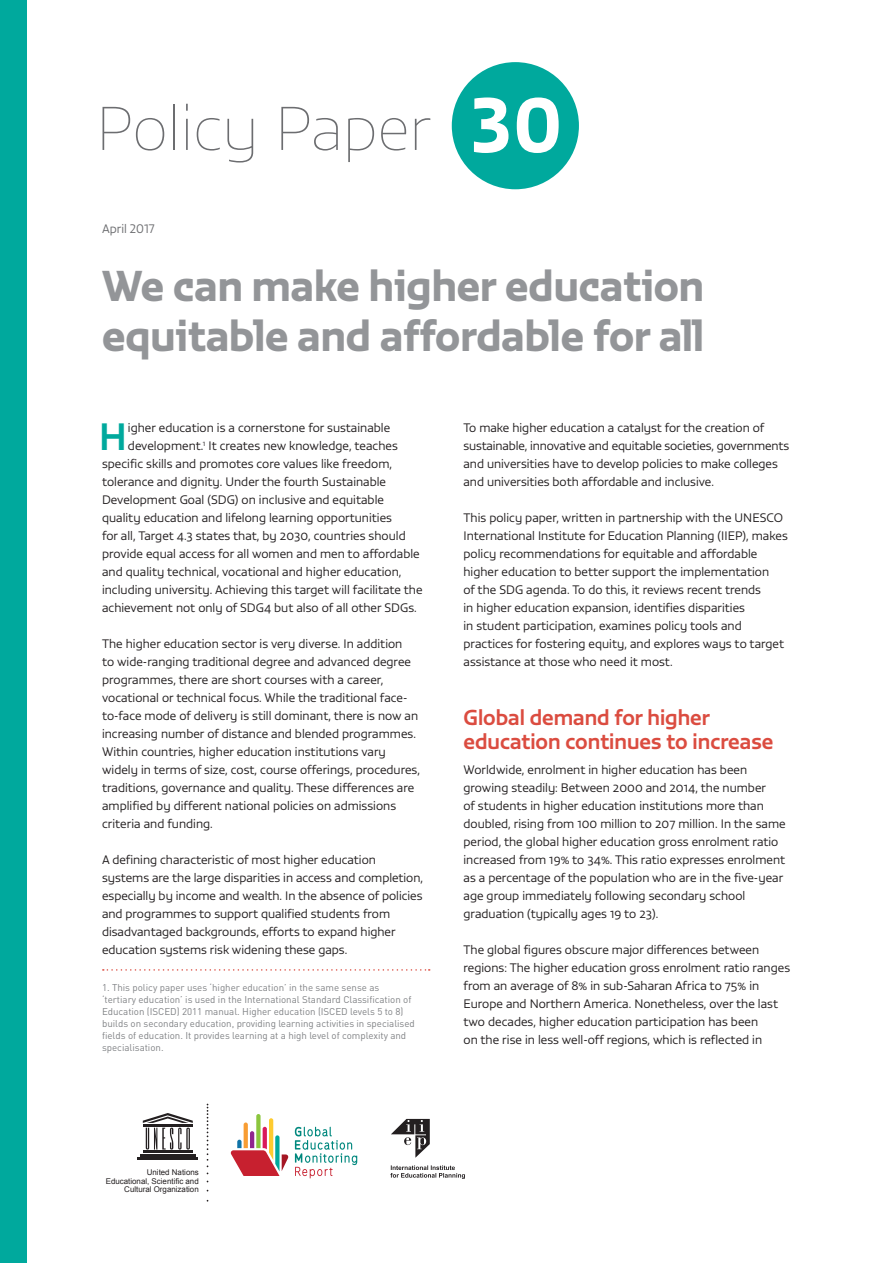
<style>
.page{position:relative;width:893px;height:1263px;background:#fff}
.page>*{position:absolute;margin:0;border:0;box-sizing:border-box;transform-origin:0 0}
.t1{font:75px "Vita Std Bld";color:#fff}
.Policy_Paper___Title{font:100 60px "Vita Std";color:#6c6d70}
.Title__GMR_H2{font:42px/49.5px "Vita Std Bld";color:#939598}
.Drop_Cap_Paragraph{font:500 37.05px "Vita Std";color:#00a99d}
.Head_1__GMR_H3{font:500 21px/24px "Vita Std";color:#db4c40}
.Body{font:300 12px/18px "Vita Std";letter-spacing:.005em;color:#231f20}
.Drop_Cap_Paragraph-2{font:300 12px "Vita Std";letter-spacing:.005em;color:#231f20}
.Date{font:300 12px "Vita Std";color:#6c6d70}
.Table_Figure_Source{font:9.75px/12px "DINOT";letter-spacing:-.005em;color:#808285}
.t2{font:7.95px/8.7px "Arial";color:#231f20;text-align:right}
</style>
<div class="page">
<svg style="left:390px;top:1165px;width:75px;height:14px"></svg>
<svg style="left:391px;top:1119px;width:39px;height:39px"></svg>
<div style="left:0;top:0;width:27px;height:1263px;background:#00a99d"></div>
<svg style="left:231px;top:1114px;width:57px;height:62px"></svg>
<svg style="left:295px;top:1127px;width:62px;height:51px"></svg>
<svg style="left:207px;top:1104px;width:1px;height:70px"></svg>
<hr style="left:143px;top:1151px;width:50px;height:2px;background:#231f20">
<hr style="left:140px;top:1154px;width:55px;height:2px;background:#231f20">
<hr style="left:137px;top:1158px;width:61px;height:2px;background:#231f20">
<svg style="left:143px;top:1113px;width:50px;height:36px"></svg>
<div style="left:452px;top:62px;width:127px;height:127px;background:#00a99d;border-radius:50%"></div>
<svg style="left:103px;top:969px;width:327px;height:2px"></svg>
<p class="Policy_Paper___Title" style="left:96px;top:89px;width:337px">Policy Paper</p>
<p class="t1" style="left:471px;top:74px;width:93px">30</p>
<p class="Date" style="left:102px;top:221px;width:54px">April 2017</p>
<p class="Title__GMR_H2" style="left:102px;top:260px;width:604px">We can make higher education equitable and affordable for all</p>
<p class="Drop_Cap_Paragraph" style="left:99px;top:412px;width:29px">H</p>
<p class="Drop_Cap_Paragraph-2" style="left:128px;top:420px;width:264px">igher education is a cornerstone for sustainable</p>
<p class="Drop_Cap_Paragraph-2" style="left:128px;top:438px;width:271px">development.<sup>1</sup> It creates new knowledge, teaches</p>
<p class="Drop_Cap_Paragraph-2" style="left:102px;top:456px;width:292px">specific skills and promotes core values like freedom,</p>
<p class="Drop_Cap_Paragraph-2" style="left:102px;top:474px;width:286px">tolerance and dignity. Under the fourth Sustainable</p>
<p class="Drop_Cap_Paragraph-2" style="left:102px;top:492px;width:283px">Development Goal (SDG) on inclusive and equitable</p>
<p class="Drop_Cap_Paragraph-2" style="left:102px;top:510px;width:291px">quality education and lifelong learning opportunities</p>
<p class="Drop_Cap_Paragraph-2" style="left:102px;top:528px;width:305px">for all, Target 4.3 states that, by 2030, countries should</p>
<p class="Drop_Cap_Paragraph-2" style="left:102px;top:546px;width:319px">provide equal access for all women and men to affordable</p>
<p class="Drop_Cap_Paragraph-2" style="left:102px;top:564px;width:301px">and quality technical, vocational and higher education,</p>
<p class="Drop_Cap_Paragraph-2" style="left:102px;top:582px;width:322px">including university. Achieving this target will facilitate the</p>
<p class="Drop_Cap_Paragraph-2" style="left:102px;top:600px;width:316px">achievement not only of SDG4 but also of all other SDGs.</p>
<p class="Body" style="left:102px;top:635px;width:320px">The higher education sector is very diverse. In addition<br>to wide-ranging traditional degree and advanced degree programmes, there are short courses with a career, vocational or technical focus. While the traditional face&shy;to-face mode of delivery is still dominant, there is now an increasing number of distance and blended programmes.<br>Within countries, higher education institutions vary widely in terms of size, cost, course offerings, procedures, traditions, governance and quality. These differences are amplified by different national policies on admissions criteria and funding.</p>
<p class="Body" style="left:102px;top:851px;width:323px">A defining characteristic of most higher education systems are the large disparities in access and completion, especially by income and wealth. In the absence of policies and programmes to support qualified students from disadvantaged backgrounds, efforts to expand higher education systems risk widening these gaps.</p>
<p class="Table_Figure_Source" style="left:102px;top:981px;width:314px">1. This policy paper uses ‘higher education’ in the same sense as ‘tertiary education’ is used in the International Standard Classification of Education (ISCED) 2011 manual. Higher education (ISCED levels 5 to 8) builds on secondary education, providing learning activities in specialised fields of education. It provides learning at a high level of complexity and specialisation.</p>
<p class="Body" style="left:463px;top:419px;width:327px">To make higher education a catalyst for the creation of sustainable, innovative and equitable societies, governments and universities have to develop policies to make colleges and universities both affordable and inclusive.</p>
<p class="Body" style="left:463px;top:509px;width:326px">This policy paper, written in partnership with the UNESCO International Institute for Education Planning (IIEP), makes policy recommendations for equitable and affordable higher education to better support the implementation<br>of the SDG agenda. To do this, it reviews recent trends<br>in higher education expansion, identifies disparities<br>in student participation, examines policy tools and practices for fostering equity, and explores ways to target assistance at those who need it most.</p>
<p class="Head_1__GMR_H3" style="left:463px;top:705px;width:311px">Global demand for higher education continues to increase</p>
<p class="Body" style="left:463px;top:761px;width:324px">Worldwide, enrolment in higher education has been growing steadily: Between 2000 and 2014, the number<br>of students in higher education institutions more than doubled, rising from 100 million to 207 million. In the same period, the global higher education gross enrolment ratio increased from 19% to 34%. This ratio expresses enrolment as a percentage of the population who are in the five‑year age group immediately following secondary school graduation (typically ages 19 to 23).</p>
<p class="Body" style="left:463px;top:941px;width:328px">The global figures obscure major differences between regions: The higher education gross enrolment ratio ranges from an average of 8% in sub-Saharan Africa to 75% in Europe and Northern America. Nonetheless, over the last two decades, higher education participation has been<br>on the rise in less well-off regions, which is reflected in</p>
<p class="t2" style="left:106px;top:1168px;width:95px">United Nations<br>Educational, Scientific and<br>Cultural Organization</p>
</div>
